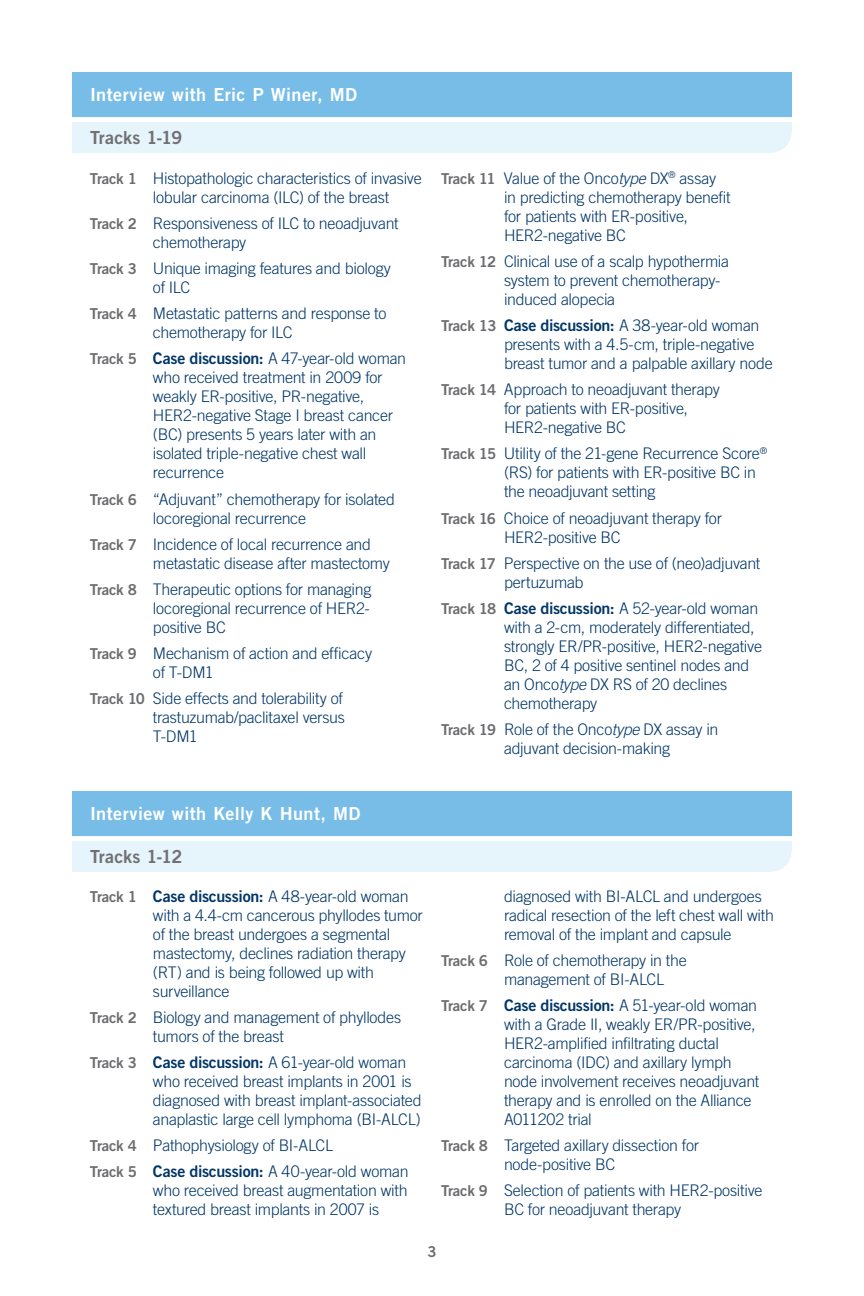
<style>
.page{position:relative;width:864px;height:1296px;background:#fff}
.page>*{position:absolute;margin:0;border:0;box-sizing:border-box;transform-origin:0 0}
._07A__Section_Subhea{font:18px "Trade Gothic LT Std Bd 2";letter-spacing:.025em;color:#fff}
._05__Main_HEADER{font:18px "Trade Gothic LT Std Bd 2";color:#717074}
._08__INTVW__Tracks_t{font:300 16px/19px "Trade Gothic LT Std";letter-spacing:-.015em;color:#003667}
.t1{font:15px "Trade Gothic LT Std Bd 2";color:#6c6d70}
.s1{font-family:"Trade Gothic LT Std Bd 2";font-weight:400;font-size:15px;color:#6c6d70}
.s2{font-family:"Trade Gothic LT Std Bd 2";font-weight:400}
.s3{font-style:italic}
</style>
<div class="page">
<div style="left:72px;top:122px;width:720px;height:31px;background:#e6f4fb"></div>
<div style="left:72px;top:841px;width:720px;height:31px;background:#e6f4fb"></div>
<div style="left:72px;top:72px;width:720px;height:45px;background:#78bde8"></div>
<div style="left:72px;top:791px;width:720px;height:45px;background:#78bde8"></div>
<p class="_07A__Section_Subhea" style="left:90px;top:83px;width:269px">Interview with Eric P Winer, MD</p>
<p class="_05__Main_HEADER" style="left:90px;top:126px;width:94px">Tracks 1-19</p>
<p class="_08__INTVW__Tracks_t" style="left:153px;top:168px;width:270px;text-indent:-63px"><span class="s1">Track 1</span> Histopathologic characteristics of invasive lobular carcinoma (ILC) of the breast</p>
<p class="_08__INTVW__Tracks_t" style="left:153px;top:213px;width:247px;text-indent:-63px"><span class="s1">Track 2</span> Responsiveness of ILC to neoadjuvant chemotherapy</p>
<p class="_08__INTVW__Tracks_t" style="left:153px;top:259px;width:240px;text-indent:-63px"><span class="s1">Track 3</span> Unique imaging features and biology of ILC</p>
<p class="_08__INTVW__Tracks_t" style="left:153px;top:304px;width:235px;text-indent:-63px"><span class="s1">Track 4</span> Metastatic patterns and response to chemotherapy for ILC</p>
<p class="_08__INTVW__Tracks_t" style="left:153px;top:349px;width:255px;text-indent:-63px"><span class="s1">Track 5</span> <span class="s2">Case discussion:</span> A 47-year-old woman who received treatment in 2009 for weakly ER-positive, PR-negative, HER2-negative Stage I breast cancer (BC) presents 5 years later with an isolated triple-negative chest wall recurrence</p>
<p class="_08__INTVW__Tracks_t" style="left:153px;top:489px;width:244px;text-indent:-63px"><span class="s1">Track 6</span> “Adjuvant” chemotherapy for isolated locoregional recurrence</p>
<p class="_08__INTVW__Tracks_t" style="left:153px;top:534px;width:239px;text-indent:-63px"><span class="s1">Track 7</span> Incidence of local recurrence and metastatic disease after mastectomy</p>
<p class="_08__INTVW__Tracks_t" style="left:153px;top:580px;width:220px;text-align:justify;text-indent:-63px"><span class="s1">Track 8</span> Therapeutic options for managing locoregional recurrence of HER2- positive BC</p>
<p class="_08__INTVW__Tracks_t" style="left:153px;top:644px;width:221px;text-indent:-63px"><span class="s1">Track 9</span> Mechanism of action and efficacy of T-DM1</p>
<p class="_08__INTVW__Tracks_t" style="left:153px;top:689px;width:193px;text-align:justify;text-indent:-63px"><span class="s1">Track 10</span> Side effects and tolerability of trastuzumab/paclitaxel versus T-DM1</p>
<p class="_08__INTVW__Tracks_t" style="left:504px;top:168px;width:228px;text-indent:-63px"><span class="s1">Track 11</span> Value of the Onco<span class="s3">type</span> DX<sup>®</sup> assay in predicting chemotherapy benefit for patients with ER-positive,<br>HER2-negative BC</p>
<p class="_08__INTVW__Tracks_t" style="left:504px;top:251px;width:227px;text-indent:-63px"><span class="s1">Track 12</span> Clinical use of a scalp hypothermia system to prevent chemotherapy&shy;induced alopecia</p>
<p class="_08__INTVW__Tracks_t" style="left:504px;top:316px;width:270px;text-indent:-63px"><span class="s1">Track 13</span> <span class="s2">Case discussion:</span> A 38-year-old woman presents with a 4.5-cm, triple-negative breast tumor and a palpable axillary node</p>
<p class="_08__INTVW__Tracks_t" style="left:504px;top:380px;width:217px;text-indent:-63px"><span class="s1">Track 14</span> Approach to neoadjuvant therapy for patients with ER-positive,<br>HER2-negative BC</p>
<p class="_08__INTVW__Tracks_t" style="left:504px;top:444px;width:265px;text-indent:-63px"><span class="s1">Track 15</span> Utility of the 21-gene Recurrence Score<sup>® </sup>(RS) for patients with ER-positive BC in the neoadjuvant setting</p>
<p class="_08__INTVW__Tracks_t" style="left:504px;top:508px;width:220px;text-indent:-63px"><span class="s1">Track 16</span> Choice of neoadjuvant therapy for<br>HER2-positive BC</p>
<p class="_08__INTVW__Tracks_t" style="left:504px;top:553px;width:258px;text-indent:-63px"><span class="s1">Track 17</span> Perspective on the use of (neo)adjuvant pertuzumab</p>
<p class="_08__INTVW__Tracks_t" style="left:504px;top:599px;width:259px;text-indent:-63px"><span class="s1">Track 18</span> <span class="s2">Case discussion:</span> A 52-year-old woman with a 2-cm, moderately differentiated, strongly ER/PR-positive, HER2-negative BC, 2 of 4 positive sentinel nodes and an Onco<span class="s3">type</span> DX RS of 20 declines chemotherapy</p>
<p class="_08__INTVW__Tracks_t" style="left:504px;top:720px;width:216px;text-indent:-63px"><span class="s1">Track 19</span> Role of the Onco<span class="s3">type</span> DX assay in adjuvant decision-making</p>
<p class="_07A__Section_Subhea" style="left:90px;top:802px;width:272px">Interview with Kelly K Hunt, MD</p>
<p class="_05__Main_HEADER" style="left:90px;top:845px;width:94px">Tracks 1-12</p>
<p class="_08__INTVW__Tracks_t" style="left:153px;top:886px;width:271px;text-indent:-63px"><span class="s1">Track 1</span> <span class="s2">Case discussion:</span> A 48-year-old woman with a 4.4-cm cancerous phyllodes tumor of the breast undergoes a segmental mastectomy, declines radiation therapy (RT) and is being followed up with surveillance</p>
<p class="_08__INTVW__Tracks_t" style="left:153px;top:1007px;width:250px;text-indent:-63px"><span class="s1">Track 2</span> Biology and management of phyllodes tumors of the breast</p>
<p class="_08__INTVW__Tracks_t" style="left:153px;top:1053px;width:270px;text-indent:-63px"><span class="s1">Track 3</span> <span class="s2">Case discussion:</span> A 61-year-old woman who received breast implants in 2001 is diagnosed with breast implant-associated anaplastic large cell lymphoma (BI-ALCL)</p>
<p class="_08__INTVW__Tracks_t" style="left:90px;top:1136px;width:245px"><span class="s1">Track 4</span> Pathophysiology of BI-ALCL</p>
<p class="_08__INTVW__Tracks_t" style="left:153px;top:1162px;width:257px;text-align:justify;text-indent:-63px"><span class="s1">Track 5</span> <span class="s2">Case discussion:</span> A 40-year-old woman who received breast augmentation with textured breast implants in 2007 is</p>
<p class="_08__INTVW__Tracks_t" style="left:504px;top:886px;width:271px">diagnosed with BI-ALCL and undergoes radical resection of the left chest wall with removal of the implant and capsule</p>
<p class="_08__INTVW__Tracks_t" style="left:504px;top:950px;width:184px;text-indent:-63px"><span class="s1">Track 6</span> Role of chemotherapy in the management of BI-ALCL</p>
<p class="_08__INTVW__Tracks_t" style="left:504px;top:996px;width:257px;text-indent:-63px"><span class="s1">Track 7</span> <span class="s2">Case discussion:</span> A 51-year-old woman with a Grade II, weakly ER/PR-positive, HER2-amplified infiltrating ductal carcinoma (IDC) and axillary lymph node involvement receives neoadjuvant therapy and is enrolled on the Alliance A011202 trial</p>
<p class="_08__INTVW__Tracks_t" style="left:504px;top:1136px;width:197px;text-indent:-63px"><span class="s1">Track 8</span> Targeted axillary dissection for node-positive BC</p>
<p class="_08__INTVW__Tracks_t" style="left:504px;top:1181px;width:260px;text-indent:-63px"><span class="s1">Track 9</span> Selection of patients with HER2-positive<br>BC for neoadjuvant therapy</p>
<p class="t1" style="left:427px;top:1242px;width:11px">3</p>
</div>
